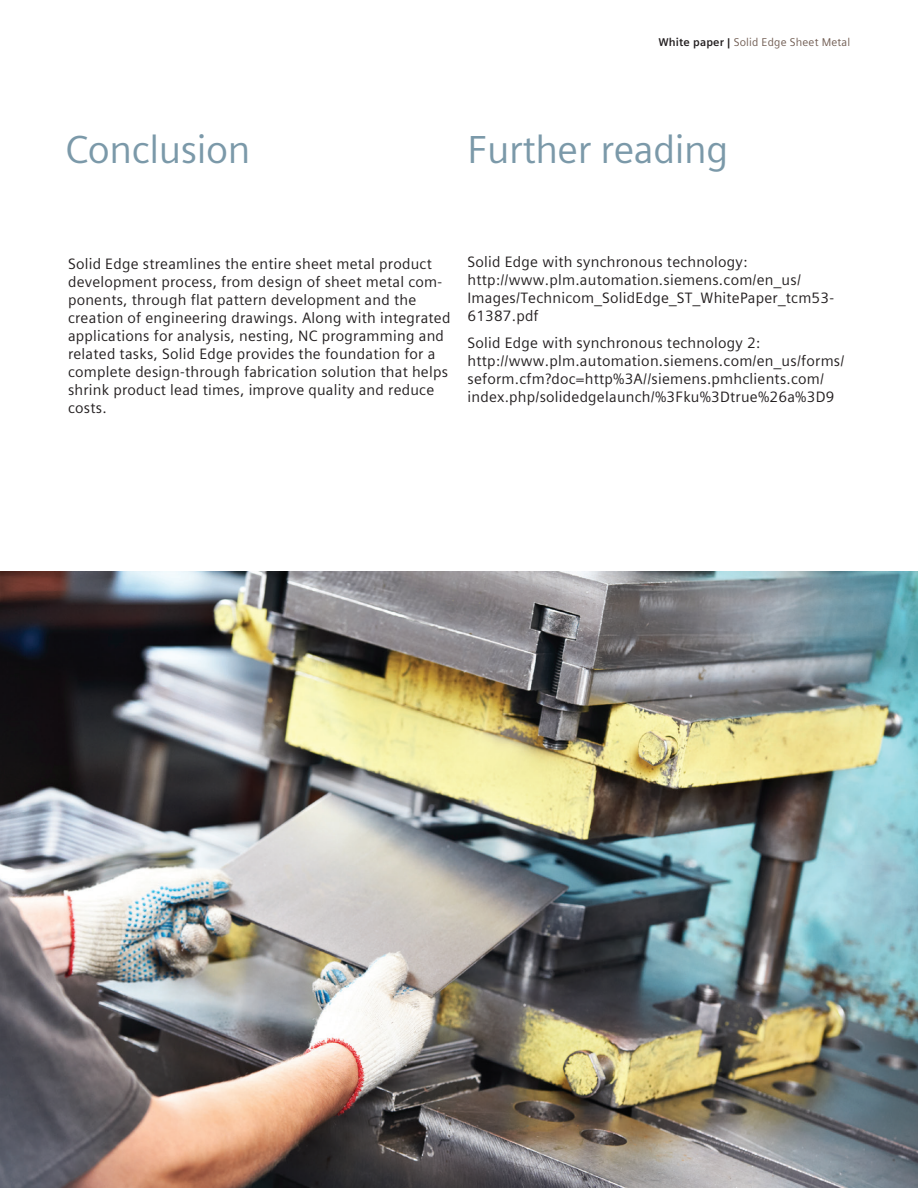
<style>
.page{position:relative;width:918px;height:1188px;background:#fff}
.page>*{position:absolute;margin:0;border:0;box-sizing:border-box;transform-origin:0 0}
.t1{font:39px "Siemens Sans Global";letter-spacing:-.01em;color:#7b99a9}
.t2{font:15px/18px "Siemens Sans Global";letter-spacing:.015em;color:#231f20}
.t3{font:11.25px "Siemens Sans Global";letter-spacing:.015em;color:#725e54}
.s1{font-weight:700;color:#231f20}
</style>
<div class="page">
<img style="left:0;top:572px;width:918px;height:616px">
<p class="t3" style="left:658px;top:34px;width:194px"><span class="s1">White paper |</span> Solid Edge Sheet Metal</p>
<h1 class="t1" style="left:65px;top:120px;width:187px">Conclusion</h1>
<h1 class="t1" style="left:467px;top:120px;width:263px">Further reading</h1>
<p class="t2" style="left:68px;top:255px;width:384px">Solid Edge streamlines the entire sheet metal product development process, from design of sheet metal com&shy;ponents, through flat pattern development and the creation of engineering drawings. Along with integrated applications for analysis, nesting, NC programming and related tasks, Solid Edge provides the foundation for a complete design-through fabrication solution that helps shrink product lead times, improve quality and reduce costs.</p>
<p class="t2" style="left:468px;top:253px;width:368px">Solid Edge with synchronous technology: http://www.plm.automation.siemens.com/en_us/ Images/Technicom_SolidEdge_ST_WhitePaper_tcm53- 61387.pdf</p>
<p class="t2" style="left:468px;top:334px;width:379px">Solid Edge with synchronous technology 2: http://www.plm.automation.siemens.com/en_us/forms/ seform.cfm?doc=http%3A//siemens.pmhclients.com/ index.php/solidedgelaunch/%3Fku%3Dtrue%26a%3D9</p>
</div>
